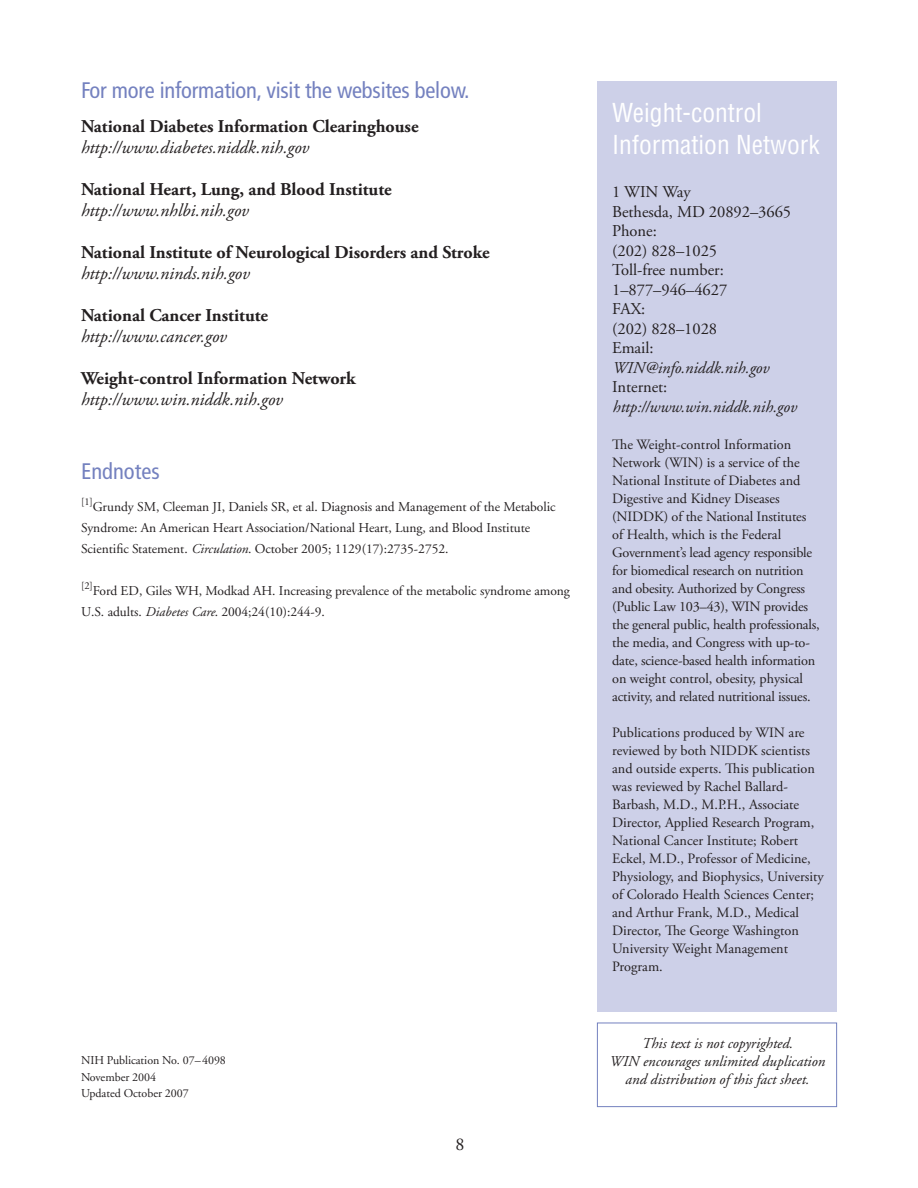
<style>
.page{position:relative;width:918px;height:1188px;background:#fff}
.page>*{position:absolute;margin:0;border:0;box-sizing:border-box;transform-origin:0 0}
.Sidebar{font:condensed 25.5px "Helvetica";color:#fff}
.Bulleted{font:condensed 22.5px "Frutiger";letter-spacing:-.01em;color:#7481bf}
.Subtitles{font:condensed 22.5px "Frutiger";color:#7481bf}
.Body{font:700 18px "Adobe Garamond Pro";color:#231f20}
.Body-2{font:italic 18px "Adobe Garamond Pro";color:#231f20}
.t1{font:18px "Adobe Garamond";color:#231f20}
.t2{font:16.5px "Adobe Garamond";color:#231f20}
.t3{font:italic 16.5px "Adobe Garamond";color:#231f20}
.t4{font:italic 15px/18px "Adobe Garamond";color:#231f20;text-align:center}
.Body-3{font:14.25px/18px "Adobe Garamond Pro";color:#231f20}
.t5{font:13.5px/21px "Adobe Garamond";color:#231f20}
.t6{font:12px "Adobe Garamond";letter-spacing:-.005em;color:#231f20}
.s1{font-style:italic}
</style>
<div class="page">
<div style="left:597px;top:81px;width:240px;height:930px;background:#cdd0e8"></div>
<div style="left:597px;top:1023px;width:240px;height:84px;border:1px solid #7481bf"></div>
<p class="Bulleted" style="left:81px;top:77px;width:390px">For more information, visit the websites below.</p>
<p class="Body" style="left:81px;top:116px;width:339px">National Diabetes Information Clearinghouse</p>
<p class="Body-2" style="left:81px;top:137px;width:230px">http://www.diabetes.niddk.nih.gov</p>
<p class="Body" style="left:81px;top:179px;width:312px">National Heart, Lung, and Blood Institute</p>
<p class="Body-2" style="left:81px;top:200px;width:169px">http://www.nhlbi.nih.gov</p>
<p class="Body" style="left:81px;top:242px;width:410px">National Institute of Neurological Disorders and Stroke</p>
<p class="Body-2" style="left:81px;top:263px;width:170px">http://www.ninds.nih.gov</p>
<p class="Body" style="left:81px;top:305px;width:189px">National Cancer Institute</p>
<p class="Body-2" style="left:81px;top:326px;width:147px">http://www.cancer.gov</p>
<p class="Body" style="left:81px;top:368px;width:276px">Weight-control Information Network</p>
<p class="Body-2" style="left:81px;top:389px;width:203px">http://www.win.niddk.nih.gov</p>
<p class="Subtitles" style="left:81px;top:458px;width:80px">Endnotes</p>
<p class="t5" style="left:81px;top:497px;width:476px"><sup>[1]</sup>Grundy SM, Cleeman JI, Daniels SR, et al. Diagnosis and Management of the Metabolic<br>Syndrome: An American Heart Association/National Heart, Lung, and Blood Institute<br>Scientific Statement. <span class="s1">Circulation</span>. October 2005; 1129(17):2735-2752.</p>
<p class="t5" style="left:81px;top:581px;width:490px"><sup>[2]</sup>Ford ED, Giles WH, Modkad AH. Increasing prevalence of the metabolic syndrome among<br>U.S. adults. <span class="s1">Diabetes Care</span>. 2004;24(10):244-9.</p>
<p class="t6" style="left:81px;top:1054px;width:146px">NIH Publication No. 07–4098</p>
<p class="t6" style="left:81px;top:1071px;width:77px">November 2004</p>
<p class="t6" style="left:81px;top:1087px;width:109px">Updated October 2007</p>
<p class="t1" style="left:455px;top:1135px;width:10px">8</p>
<p class="Sidebar" style="left:612px;top:97px;width:151px">Weight-control</p>
<p class="Sidebar" style="left:612px;top:129px;width:209px">Information Network</p>
<p class="t2" style="left:612px;top:183px;width:80px">1 WIN Way</p>
<p class="t2" style="left:612px;top:203px;width:180px">Bethesda, MD 20892–3665</p>
<p class="t2" style="left:612px;top:222px;width:46px">Phone:</p>
<p class="t2" style="left:612px;top:242px;width:107px">(202) 828–1025</p>
<p class="t2" style="left:612px;top:261px;width:113px">Toll-free number:</p>
<p class="t2" style="left:612px;top:281px;width:117px">1–877–946–4627</p>
<p class="t2" style="left:612px;top:300px;width:35px">FAX:</p>
<p class="t2" style="left:612px;top:320px;width:107px">(202) 828–1028</p>
<p class="t2" style="left:612px;top:339px;width:43px">Email:</p>
<p class="t3" style="left:612px;top:359px;width:158px">WIN@info.niddk.nih.gov</p>
<p class="t2" style="left:612px;top:378px;width:57px">Internet:</p>
<p class="t3" style="left:612px;top:398px;width:186px">http://www.win.niddk.nih.gov</p>
<p class="Body-3" style="left:612px;top:436px;width:209px">The Weight-control Information Network (WIN) is a service of the National Institute of Diabetes and Digestive and Kidney Diseases (NIDDK) of the National Institutes of Health, which is the Federal Government’s lead agency responsible for biomedical research on nutrition and obesity. Authorized by Congress (Public Law 103–43), WIN provides the general public, health professionals, the media, and Congress with up-to&shy;date, science-based health information on weight control, obesity, physical activity, and related nutritional issues.</p>
<p class="Body-3" style="left:612px;top:724px;width:213px">Publications produced by WIN are reviewed by both NIDDK scientists and outside experts. This publication was reviewed by Rachel Ballard-Barbash, M.D., M.P.H., Associate Director, Applied Research Program, National Cancer Institute; Robert Eckel, M.D., Professor of Medicine, Physiology, and Biophysics, University of Colorado Health Sciences Center; and Arthur Frank, M.D., Medical Director, The George Washington University Weight Management Program.</p>
<p class="t4" style="left:609px;top:1035px;width:217px">This text is not copyrighted.<br>WIN encourages unlimited duplication and distribution of this fact sheet.</p>
</div>
